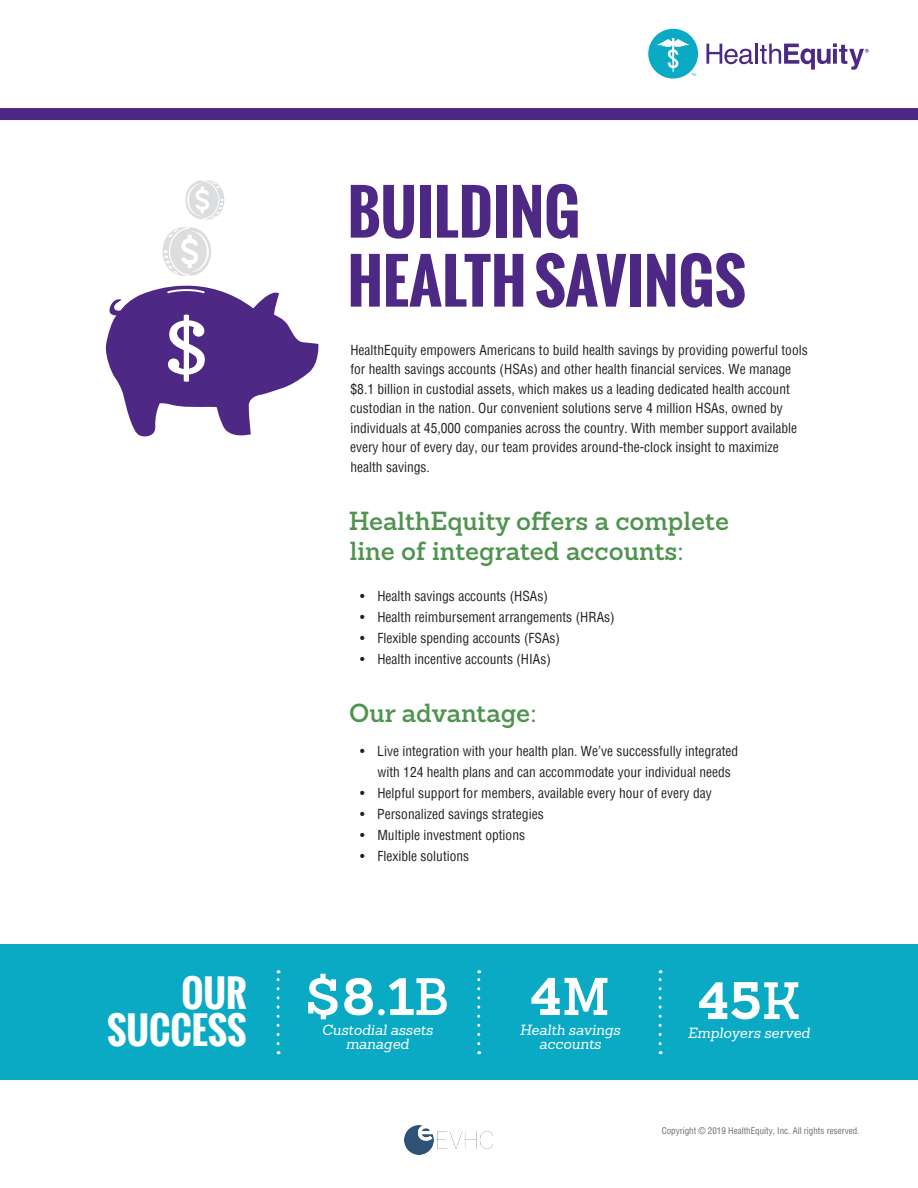
<style>
.page{position:relative;width:918px;height:1188px;background:#fff}
.page>*{position:absolute;margin:0;border:0;box-sizing:border-box;transform-origin:0 0}
.t1{font:700 60px/69px "Oswald";color:#4d2884}
.t2{font:700 51.75px "Sanchez Slab";color:#fff}
.t3{font:700 51.3px "Sanchez Slab";color:#fff}
.t4{font:700 37.2px/37.3px "Oswald";color:#fff;text-align:right}
.t5{font:600 25.5px/30.6px "Sanchez Slab";color:#50934f}
.t6{font:italic 14.4px/14.2px "Sanchez Slab";color:#fff;text-align:center}
.t7{font:condensed 13.5px/19.5px "Helvetica";color:#231f20}
.t8{font:condensed 9px "Helvetica";color:#6c6d70}
.s1{font-weight:600}
</style>
<div class="page">
<div style="left:0;top:108px;width:918px;height:12px;background:#4d2884"></div>
<div style="left:0;top:944px;width:918px;height:135px;background:#0aaac5"></div>
<svg style="left:477px;top:970px;width:3px;height:74px"></svg>
<svg style="left:659px;top:970px;width:3px;height:74px"></svg>
<svg style="left:277px;top:970px;width:3px;height:74px"></svg>
<svg style="left:185px;top:180px;width:39px;height:39px"></svg>
<svg style="left:105px;top:227px;width:214px;height:210px"></svg>
<svg style="left:706px;top:44px;width:47px;height:20px"></svg>
<hr style="left:755px;top:44px;width:3px;height:20px;background:#4d2884">
<svg style="left:760px;top:43px;width:109px;height:27px"></svg>
<div style="left:648px;top:29px;width:50px;height:50px;background:#0aaac5;border-radius:50%"></div>
<svg style="left:657px;top:38px;width:38px;height:38px"></svg>
<img style="left:405px;top:1125px;width:87px;height:30px">
<h3 class="t4" style="left:107px;top:974px;width:141px">OUR<br>SUCCESS</h3>
<h1 class="t1" style="left:348px;top:177px;width:400px">BUILDING<br>HEALTH SAVINGS</h1>
<p class="t7" style="left:350px;top:340px;width:459px">HealthEquity empowers Americans to build health savings by providing powerful tools for health savings accounts (HSAs) and other health financial services. We manage $8.1 billion in custodial assets, which makes us a leading dedicated health account custodian in the nation. Our convenient solutions serve 4 million HSAs, owned by individuals at 45,000 companies across the country. With member support available every hour of every day, our team provides around-the-clock insight to maximize health savings.</p>
<h3 class="t5" style="left:349px;top:505px;width:382px">HealthEquity offers a complete line of integrated accounts:</h3>
<p class="t7" style="left:360px;top:587px;width:189px">• Health savings accounts (HSAs)</p>
<p class="t7" style="left:360px;top:608px;width:256px">• Health reimbursement arrangements (HRAs)</p>
<p class="t7" style="left:360px;top:629px;width:201px">• Flexible spending accounts (FSAs)</p>
<p class="t7" style="left:360px;top:650px;width:192px">• Health incentive accounts (HIAs)</p>
<h3 class="t5" style="left:349px;top:697px;width:189px">Our advantage:</h3>
<p class="t7" style="left:377px;top:741px;width:362px;line-height:21px;text-indent:-17px">• Live integration with your health plan. We’ve successfully integrated with 124 health plans and can accommodate your individual needs</p>
<p class="t7" style="left:360px;top:784px;width:353px">• Helpful support for members, available every hour of every day</p>
<p class="t7" style="left:360px;top:805px;width:185px">• Personalized savings strategies</p>
<p class="t7" style="left:360px;top:826px;width:167px">• Multiple investment options</p>
<p class="t7" style="left:360px;top:847px;width:111px">• Flexible solutions</p>
<h3 class="t3" style="left:306px;top:961px;width:145px"><span class="s1">$</span>8.1<span class="s1">B</span></h3>
<p class="t6" style="left:322px;top:1022px;width:113px">Custodial assets managed</p>
<h2 class="t2" style="left:531px;top:961px;width:81px">4<span class="s1">M</span></h2>
<p class="t6" style="left:539px;top:1037px;width:63px">accounts</p>
<p class="t6" style="left:520px;top:1022px;width:102px">Health savings</p>
<h3 class="t3" style="left:698px;top:965px;width:103px">45<span class="s1">K</span></h3>
<p class="t6" style="left:688px;top:1026px;width:124px">Employers served</p>
<p class="t8" style="left:662px;top:1125px;width:199px">Copyright © 2019 HealthEquity, Inc. All rights reserved.</p>
</div>
